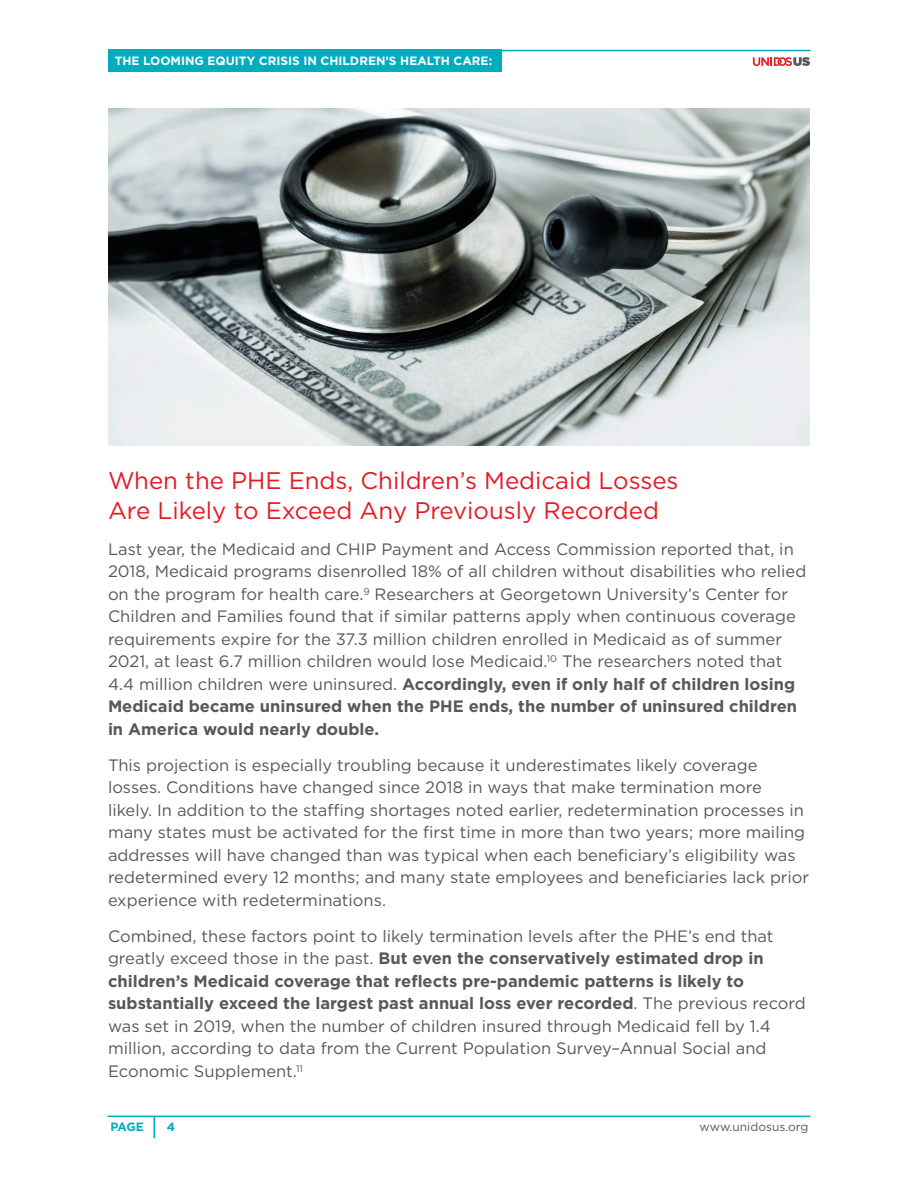
<style>
.page{position:relative;width:918px;height:1188px;background:#fff}
.page>*{position:absolute;margin:0;border:0;box-sizing:border-box;transform-origin:0 0}
.t1{font:24px/30px "Gotham";color:#e51a23}
.t2{font:16.5px/22.5px "Gotham";color:#57585a}
.t3{font:700 12px "Gotham";color:#fff}
.t4{font:12px "Gotham";color:#57585a}
.t5{font:700 12px "Gotham";color:#00adbe}
.s1{font-weight:700}
</style>
<div class="page">
<hr style="left:153px;top:1116px;width:2px;height:22px;background:#00adbe">
<hr style="left:108px;top:1116px;width:702px;height:1px;background:#00adbe">
<div style="left:108px;top:50px;width:393px;height:22px;background:#00adbe"></div>
<hr style="left:109px;top:50px;width:701px;height:1px;background:#00adbe">
<svg style="left:753px;top:57px;width:57px;height:9px"></svg>
<img style="left:108px;top:108px;width:702px;height:338px">
<p class="t3" style="left:115px;top:53px;width:379px">THE LOOMING EQUITY CRISIS IN CHILDREN’S HEALTH CARE:</p>
<p class="t1" style="left:108px;top:465px;width:572px">When the PHE Ends, Children’s Medicaid Losses<br>Are Likely to Exceed Any Previously Recorded</p>
<p class="t2" style="left:108px;top:538px;width:700px">Last year, the Medicaid and CHIP Payment and Access Commission reported that, in 2018, Medicaid programs disenrolled 18% of all children without disabilities who relied on the program for health care.<sup>9</sup> Researchers at Georgetown University’s Center for Children and Families found that if similar patterns apply when continuous coverage requirements expire for the 37.3 million children enrolled in Medicaid as of summer 2021, at least 6.7 million children would lose Medicaid.<sup>10</sup> The researchers noted that 4.4 million children were uninsured. <span class="s1">Accordingly, even if only half of children losing Medicaid became uninsured when the PHE ends, the number of uninsured children in America would nearly double.</span></p>
<p class="t2" style="left:108px;top:754px;width:703px">This projection is especially troubling because it underestimates likely coverage losses. Conditions have changed since 2018 in ways that make termination more likely. In addition to the staffing shortages noted earlier, redetermination processes in many states must be activated for the first time in more than two years; more mailing addresses will have changed than was typical when each beneficiary’s eligibility was redetermined every 12 months; and many state employees and beneficiaries lack prior experience with redeterminations.</p>
<p class="t2" style="left:108px;top:925px;width:699px">Combined, these factors point to likely termination levels after the PHE’s end that greatly exceed those in the past. <span class="s1">But even the conservatively estimated drop in children’s Medicaid coverage that reflects pre-pandemic patterns is likely to substantially exceed the largest past annual loss ever recorded</span>. The previous record was set in 2019, when the number of children insured through Medicaid fell by 1.4 million, according to data from the Current Population Survey–Annual Social and Economic Supplement.<sup>11</sup></p>
<p class="t5" style="left:110px;top:1119px;width:35px">PAGE</p>
<p class="t5" style="left:167px;top:1119px;width:10px">4</p>
<p class="t4" style="left:700px;top:1119px;width:110px">www.unidosus.org</p>
</div>
